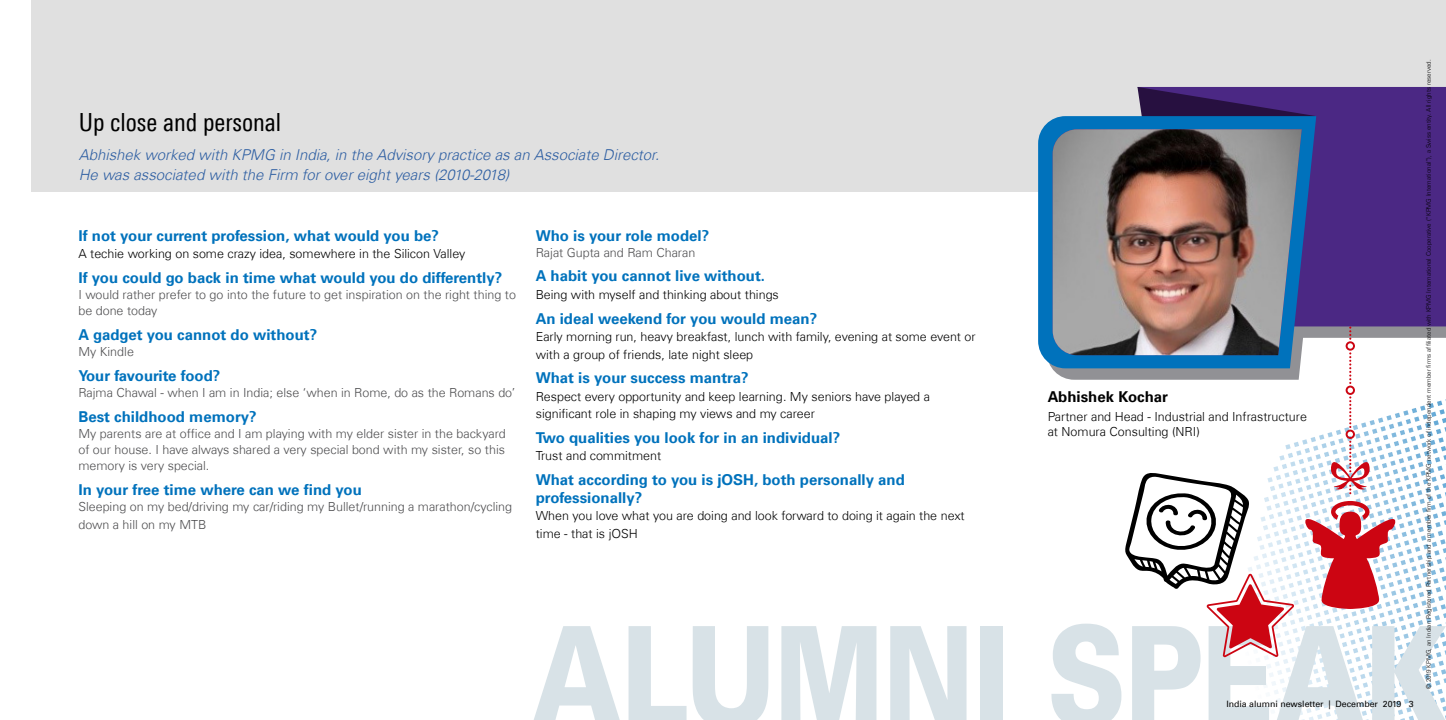
<style>
.page{position:relative;width:1446px;height:720px;background:#fff}
.page>*{position:absolute;margin:0;border:0;box-sizing:border-box;transform-origin:0 0}
.t1{font:900 137.5px "Universfor KPMG";letter-spacing:-.015em;color:#d8e2e7;scale:.8 1}
.t2{font:condensed 25px "Universfor KPMG";color:#000}
.t3{font:700 15px/17.5px "Universfor KPMG";color:#0072bc}
.t4{font:italic 300 15px/19.5px "Universfor KPMG";color:#2d5ea2}
.t5{font:700 15px "Universfor KPMG";color:#000}
.t6{font:300 12.5px/17.5px "Universfor KPMG";color:#000}
.t7{font:300 12.5px/16.2px "Universfor KPMG";color:#4d4d4f}
.t8{font:8.75px "Universfor KPMG";color:#000}
.t9{font:300 6.25px "Universfor KPMG";color:#000}
</style>
<div class="page">
<div style="left:32px;top:0;width:1414px;height:191px;background:#e0e0e0"></div>
<svg style="left:1052px;top:326px;width:273px;height:53px;fill:#919195"></svg>
<div style="left:1316px;top:87px;width:130px;height:239px;background:#4b2884"></div>
<svg style="left:1137px;top:87px;width:188px;height:101px"></svg>
<svg style="left:1038px;top:116px;width:278px;height:252px;fill:#0072bc"></svg>
<img style="left:1052px;top:129px;width:249px;height:226px">
<svg style="left:1264px;top:399px;width:182px;height:320px"></svg>
<svg style="left:1303px;top:500px;width:94px;height:108px"></svg>
<svg style="left:1328px;top:326px;width:44px;height:168px"></svg>
<svg style="left:1125px;top:472px;width:169px;height:185px"></svg>
<p class="t9" style="left:1425px;top:689px;width:631px;rotate:-90deg">© 2019 KPMG, an Indian Registered Partnership and a member firm of the KPMG network of independent member firms affiliated with KPMG International Cooperative (“KPMG International”), a Swiss entity. All rights reserved.</p>
<h2 class="t2" style="left:79px;top:107px;width:204px">Up close and personal</h2>
<p class="t4" style="left:79px;top:145px;width:582px">Abhishek worked with KPMG in India, in the Advisory practice as an Associate Director.<br>He was associated with the Firm for over eight years (2010-2018)</p>
<p class="t3" style="left:78px;top:226px;width:362px">If not your current profession, what would you be?</p>
<p class="t6" style="left:78px;top:245px;width:388px">A techie working on some crazy idea, somewhere in the Silicon Valley</p>
<p class="t3" style="left:78px;top:268px;width:425px">If you could go back in time what would you do differently?</p>
<p class="t7" style="left:78px;top:286px;width:439px">I would rather prefer to go into the future to get inspiration on the right thing to be done today</p>
<p class="t3" style="left:78px;top:326px;width:240px">A gadget you cannot do without?</p>
<p class="t7" style="left:78px;top:343px;width:57px">My Kindle</p>
<p class="t3" style="left:78px;top:366px;width:144px">Your favourite food?</p>
<p class="t7" style="left:78px;top:384px;width:438px">Rajma Chawal - when I am in India; else ‘when in Rome, do as the Romans do’</p>
<p class="t3" style="left:78px;top:407px;width:180px">Best childhood memory?</p>
<p class="t7" style="left:78px;top:425px;width:429px;text-align:justify">My parents are at office and I am playing with my elder sister in the backyard of our house. I have always shared a very special bond with my sister, so this memory is very special.</p>
<p class="t3" style="left:78px;top:481px;width:285px">In your free time where can we find you</p>
<p class="t7" style="left:78px;top:498px;width:435px;line-height:17.5px">Sleeping on my bed/driving my car/riding my Bullet/running a marathon/cycling down a hill on my MTB</p>
<p class="t3" style="left:536px;top:226px;width:175px">Who is your role model?</p>
<p class="t7" style="left:536px;top:244px;width:161px">Rajat Gupta and Ram Charan</p>
<p class="t3" style="left:536px;top:267px;width:231px">A habit you cannot live without.</p>
<p class="t6" style="left:536px;top:285px;width:245px">Being with myself and thinking about things</p>
<p class="t3" style="left:536px;top:309px;width:283px">An ideal weekend for you would mean?</p>
<p class="t6" style="left:536px;top:328px;width:441px">Early morning run, heavy breakfast, lunch with family, evening at some event or with a group of friends, late night sleep</p>
<p class="t3" style="left:536px;top:369px;width:214px">What is your success mantra?</p>
<p class="t6" style="left:536px;top:387px;width:396px">Respect every opportunity and keep learning. My seniors have played a significant role in shaping my views and my career</p>
<p class="t3" style="left:536px;top:428px;width:306px">Two qualities you look for in an individual?</p>
<p class="t6" style="left:536px;top:447px;width:127px">Trust and commitment</p>
<p class="t3" style="left:536px;top:471px;width:371px">What according to you is jOSH, both personally and professionally?</p>
<p class="t6" style="left:536px;top:506px;width:430px">When you love what you are doing and look forward to doing it again the next time - that is jOSH</p>
<p class="t5" style="left:1047px;top:387px;width:122px">Abhishek Kochar</p>
<p class="t6" style="left:1047px;top:408px;width:261px;line-height:15px">Partner and Head - Industrial and Infrastructure at Nomura Consulting (NRI)</p>
<h1 class="t1" style="left:531px;top:589px;width:1149px">ALUMNI SPEAK</h1>
<p class="t8" style="left:1226px;top:698px;width:189px">India alumni newsletter | December 2019 3</p>
</div>
